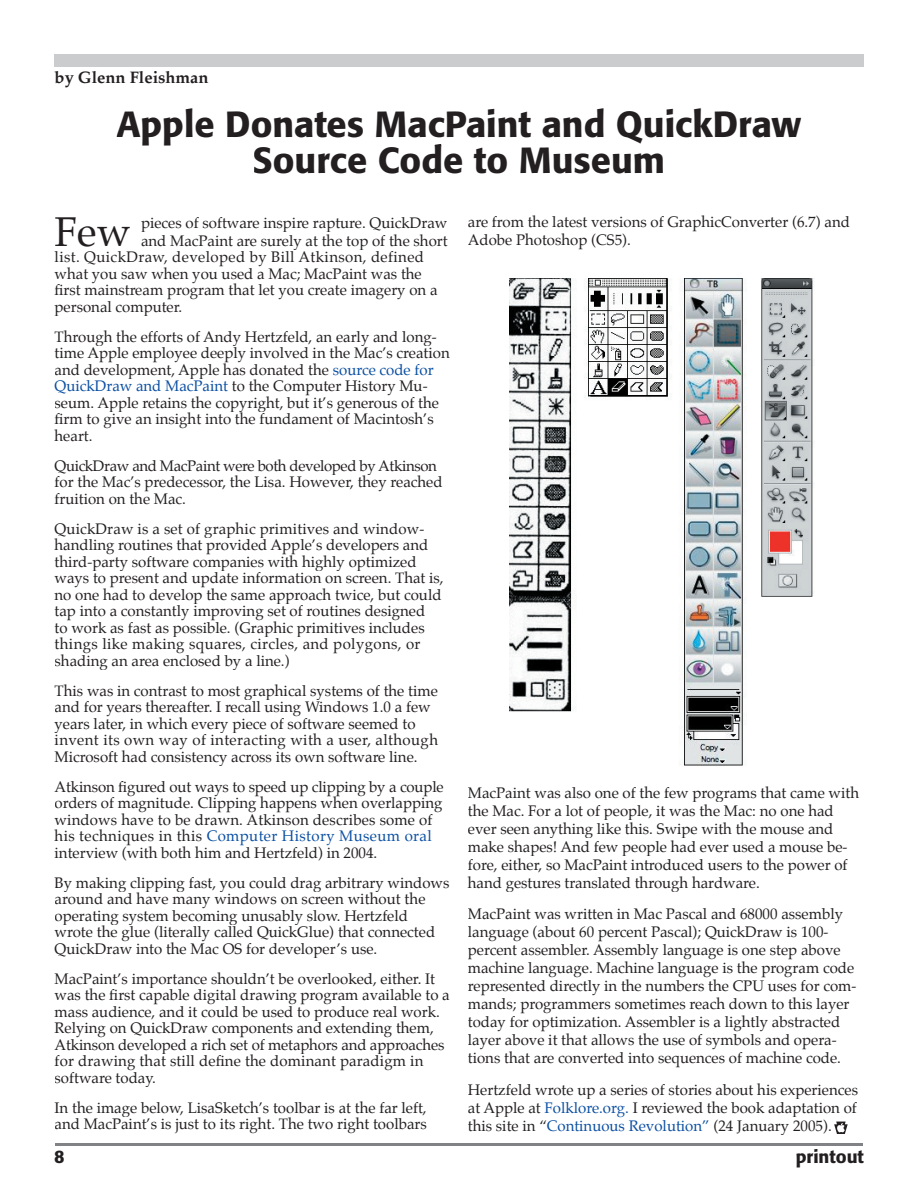
<style>
.page{position:relative;width:918px;height:1188px;background:#fff}
.page>*{position:absolute;margin:0;border:0;box-sizing:border-box;transform-origin:0 0}
.t1{font:40.8px "Palatino";color:#231f20}
.t2{font:500 36px/36px "Formata";color:#231f20;text-align:center}
.t3{font:500 18px "Formata";color:#231f20}
.t4{font:700 16.5px "Palatino";color:#231f20}
.t5{font:15px/16.5px "Palatino";color:#231f20}
.s1{color:#0a4fa2}
</style>
<div class="page">
<hr style="left:55px;top:1143px;width:808px;height:3px;background:#808285">
<svg style="left:834px;top:1122px;width:14px;height:12px"></svg>
<div style="left:54px;top:54px;width:809px;height:12px;background:#cbccce"></div>
<hr style="left:254px;top:144px;width:409px;height:2px;background:#231f20">
<img style="left:510px;top:278px;width:304px;height:488px">
<p class="t4" style="left:55px;top:63px;width:155px">by Glenn Fleishman</p>
<h2 class="t2" style="left:117px;top:106px;width:686px">Apple Donates MacPaint and QuickDraw<br>Source Code to Museum</h2>
<h1 class="t1" style="left:55px;top:198px;width:78px">Few</h1>
<p class="t5" style="left:141px;top:214px;width:308px;line-height:18px">pieces of software inspire rapture. QuickDraw and MacPaint are surely at the top of the short</p>
<p class="t5" style="left:55px;top:249px;width:384px">list. QuickDraw, developed by Bill Atkinson, defined what you saw when you used a Mac; MacPaint was the first mainstream program that let you create imagery on a personal computer.</p>
<p class="t5" style="left:55px;top:328px;width:397px">Through the efforts of Andy Hertzfeld, an early and long&shy;time Apple employee deeply involved in the Mac’s creation and development, Apple has donated the <span class="s1">source code for QuickDraw and MacPaint</span> to the Computer History Mu&shy;seum. Apple retains the copyright, but it’s generous of the firm to give an insight into the fundament of Macintosh’s heart.</p>
<p class="t5" style="left:55px;top:457px;width:390px">QuickDraw and MacPaint were both developed by Atkinson for the Mac’s predecessor, the Lisa. However, they reached fruition on the Mac.</p>
<p class="t5" style="left:55px;top:520px;width:391px">QuickDraw is a set of graphic primitives and window&shy;handling routines that provided Apple’s developers and third-party software companies with highly optimized ways to present and update information on screen. That is, no one had to develop the same approach twice, but could tap into a constantly improving set of routines designed<br>to work as fast as possible. (Graphic primitives includes things like making squares, circles, and polygons, or shading an area enclosed by a line.)</p>
<p class="t5" style="left:55px;top:682px;width:385px">This was in contrast to most graphical systems of the time and for years thereafter. I recall using Windows 1.0 a few years later, in which every piece of software seemed to invent its own way of interacting with a user, although Microsoft had consistency across its own software line.</p>
<p class="t5" style="left:55px;top:778px;width:391px">Atkinson figured out ways to speed up clipping by a couple orders of magnitude. Clipping happens when overlapping windows have to be drawn. Atkinson describes some of his techniques in this <span class="s1">Computer History Museum oral </span>interview (with both him and Hertzfeld) in 2004.</p>
<p class="t5" style="left:55px;top:874px;width:396px">By making clipping fast, you could drag arbitrary windows around and have many windows on screen without the operating system becoming unusably slow. Hertzfeld wrote the glue (literally called QuickGlue) that connected QuickDraw into the Mac OS for developer’s use.</p>
<p class="t5" style="left:55px;top:970px;width:397px">MacPaint’s importance shouldn’t be overlooked, either. It was the first capable digital drawing program available to a mass audience, and it could be used to produce real work.<br>Relying on QuickDraw components and extending them, Atkinson developed a rich set of metaphors and approaches for drawing that still define the dominant paradigm in software today.</p>
<p class="t5" style="left:55px;top:1099px;width:374px">In the image below, LisaSketch’s toolbar is at the far left, and MacPaint’s is just to its right. The two right toolbars</p>
<p class="t5" style="left:468px;top:213px;width:384px;line-height:18px">are from the latest versions of GraphicConverter (6.7) and<br>Adobe Photoshop (CS5).</p>
<p class="t5" style="left:468px;top:784px;width:393px;line-height:18px">MacPaint was also one of the few programs that came with the Mac. For a lot of people, it was the Mac: no one had ever seen anything like this. Swipe with the mouse and make shapes! And few people had ever used a mouse be&shy;fore, either, so MacPaint introduced users to the power of hand gestures translated through hardware.</p>
<p class="t5" style="left:468px;top:905px;width:390px;line-height:18px">MacPaint was written in Mac Pascal and 68000 assembly language (about 60 percent Pascal); QuickDraw is 100- percent assembler. Assembly language is one step above machine language. Machine language is the program code represented directly in the numbers the CPU uses for com&shy;mands; programmers sometimes reach down to this layer today for optimization. Assembler is a lightly abstracted layer above it that allows the use of symbols and opera&shy;tions that are converted into sequences of machine code.</p>
<p class="t5" style="left:468px;top:1081px;width:392px;line-height:18px;text-align:justify">Hertzfeld wrote up a series of stories about his experiences at Apple at <span class="s1">Folklore.org.</span> I reviewed the book adaptation of this site in “<span class="s1">Continuous Revolution”</span> (24 January 2005).</p>
<p class="t3" style="left:54px;top:1146px;width:12px">8</p>
<p class="t3" style="left:796px;top:1146px;width:70px">printout</p>
</div>
